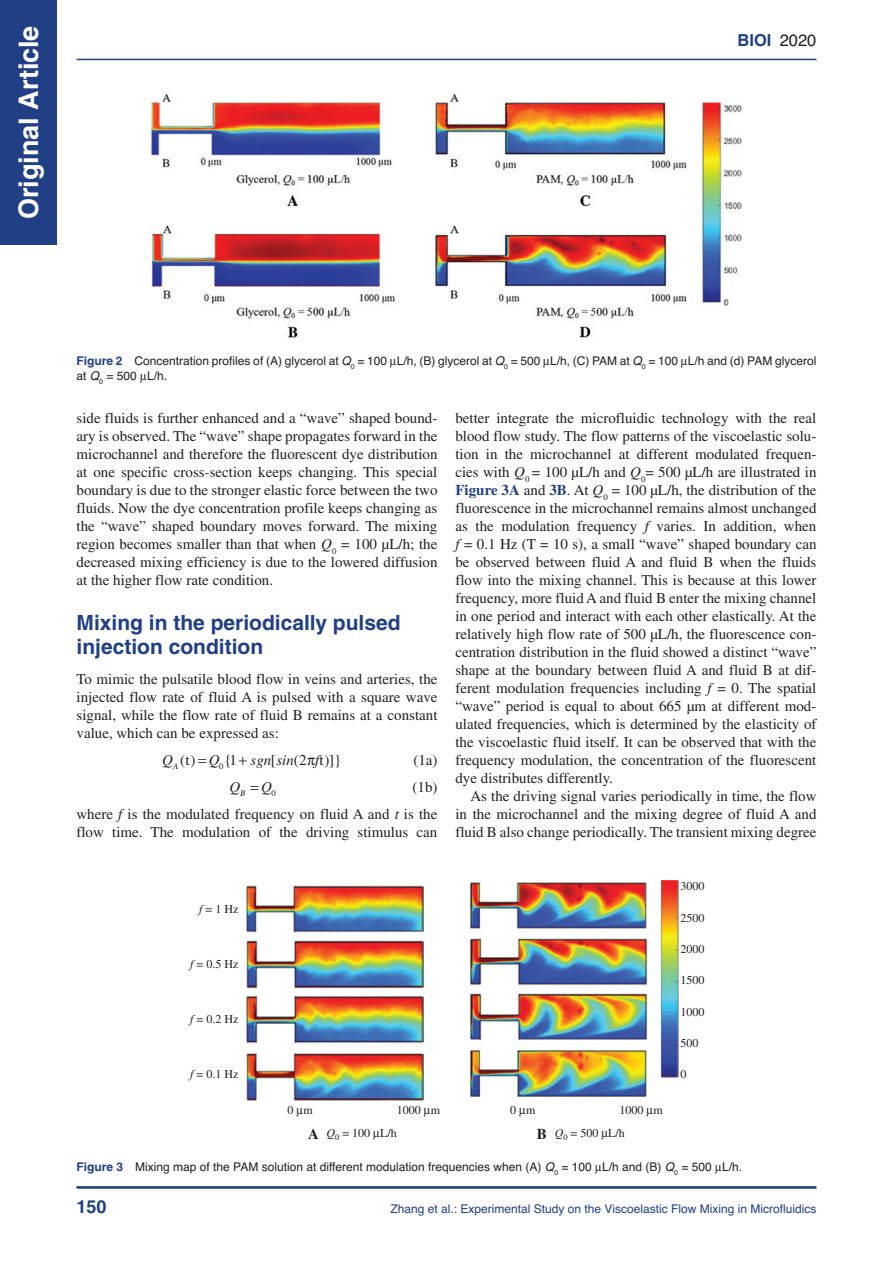
<style>
.page{position:relative;width:893px;height:1263px;background:#fff}
.page>*{position:absolute;margin:0;border:0;box-sizing:border-box;transform-origin:0 0}
.t1{font:700 27px "Helvetica";color:#fff}
.t2{font:700 21px/24px "Helvetica";color:#213f84}
.t3{font:700 18px "Helvetica";color:#213f84}
.t4{font:700 16.5px "Helvetica";color:#213f84}
.t5{font:15px/18px "Times";color:#231f20;text-align:justify}
.t6{font:italic 15px "Times";color:#231f20}
.t7{font:700 15px "Times";color:#231f20}
.t8{font:12px/15px "Helvetica";color:#231f20}
.t9{font:12px "Times";color:#231f20}
.t10{font:12px "Helvetica";color:#213f84}
.t11{font:8.7px "Times";color:#231f20}
.t12{font:italic 8.7px "Times";color:#231f20}
.s1{font-weight:400;color:#231f20}
.s2{font-weight:700;color:#213f84}
.s3{font-style:italic}
.s4{font-style:normal}
.s5{font-weight:700;font-size:15px}
</style>
<div class="page">
<hr style="left:76px;top:1186px;width:740px;height:3px;background:#213f84">
<img style="left:151px;top:93px;width:591px;height:245px">
<img style="left:246px;top:885px;width:177px;height:215px">
<img style="left:470px;top:881px;width:208px;height:215px">
<hr style="left:76px;top:59px;width:740px;height:1px;background:#213f84">
<div style="left:0;top:0;width:57px;height:245px;background:#213f84"></div>
<h1 class="t1" style="left:12px;top:219px;width:195px;rotate:-90deg">Original Article</h1>
<p class="t4" style="left:738px;top:30px;width:80px">BIOI <span class="s1">2020</span></p>
<p class="t8" style="left:76px;top:353px;width:741px"><span class="s2">Figure 2</span> Concentration profiles of (A) glycerol at <span class="s3">Q</span><sub>0</sub> = 100 L/h, (B) glycerol at <span class="s3">Q</span><sub>0</sub> = 500 L/h, (C) PAM at <span class="s3">Q</span><sub>0</sub> = 100 L/h and (d) PAM glycerol at <span class="s3">Q</span><sub>0</sub> = 500 L/h.</p>
<p class="t5" style="left:76px;top:409px;width:363px">side fluids is further enhanced and a “wave” shaped bound&shy;ary is observed. The “wave” shape propagates forward in the microchannel and therefore the fluorescent dye distribution at one specific cross-section keeps changing. This special boundary is due to the stronger elastic force between the two fluids. Now the dye concentration profile keeps changing as the “wave” shaped boundary moves forward. The mixing region becomes smaller than that when <span class="s3">Q</span><sub>0</sub> = 100 μL/h; the decreased mixing efficiency is due to the lowered diffusion at the higher flow rate condition.</p>
<h2 class="t2" style="left:76px;top:610px;width:326px">Mixing in the periodically pulsed injection condition</h2>
<p class="t5" style="left:76px;top:670px;width:363px">To mimic the pulsatile blood flow in veins and arteries, the injected flow rate of fluid A is pulsed with a square wave signal, while the flow rate of fluid B remains at a constant value, which can be expressed as:</p>
<p class="t11" style="left:219px;top:761px;width:6px">0</p>
<p class="t6" style="left:209px;top:751px;width:24px">Q <span class="s4">{</span></p>
<p class="t5" style="left:271px;top:750px;width:72px">[ (2 t)}</p>
<p class="t6" style="left:162px;top:751px;width:12px">Q</p>
<p class="t12" style="left:173px;top:761px;width:7px">A</p>
<p class="t6" style="left:251px;top:751px;width:45px">sgn sin</p>
<p class="t6" style="left:315px;top:751px;width:6px">f</p>
<p class="t5" style="left:413px;top:751px;width:26px">(1a)</p>
<p class="t6" style="left:230px;top:779px;width:12px">Q</p>
<p class="t6" style="left:261px;top:779px;width:12px">Q</p>
<p class="t5" style="left:180px;top:750px;width:17px">(t)</p>
<p class="t5" style="left:329px;top:750px;width:6px">]</p>
<p class="t5" style="left:229px;top:750px;width:9px">1</p>
<p class="t5" style="left:76px;top:773px;width:362px;line-height:27px;text-align:right">(1b)<br>where <span class="s3">f</span> is the modulated frequency on fluid A and <span class="s3">t</span> is the</p>
<p class="t5" style="left:76px;top:823px;width:362px">flow time. The modulation of the driving stimulus can</p>
<p class="t12" style="left:240px;top:788px;width:7px">B</p>
<p class="t11" style="left:272px;top:788px;width:6px">0</p>
<p class="t5" style="left:455px;top:409px;width:363px">better integrate the microfluidic technology with the real blood flow study. The flow patterns of the viscoelastic solu&shy;tion in the microchannel at different modulated frequen&shy;cies with <span class="s3">Q</span><sub>0</sub> = 100 μL/h and <span class="s3">Q</span><sub>0</sub>= 500 μL/h are illustrated in <span class="s2">Figure 3A</span> and <span class="s2">3B</span>. At <span class="s3">Q</span><sub>0</sub> = 100 µL/h, the distribution of the fluorescence in the microchannel remains almost unchanged as the modulation frequency <span class="s3">f</span> varies. In addition, when <span class="s3">f</span> = 0.1 Hz (T = 10 s), a small “wave” shaped boundary can be observed between fluid A and fluid B when the fluids flow into the mixing channel. This is because at this lower frequency, more fluid A and fluid B enter the mixing channel in one period and interact with each other elastically. At the relatively high flow rate of 500 µL/h, the fluorescence con&shy;centration distribution in the fluid showed a distinct “wave” shape at the boundary between fluid A and fluid B at dif&shy;ferent modulation frequencies including <span class="s3">f</span> = 0. The spatial “wave” period is equal to about 665 µm at different mod&shy;ulated frequencies, which is determined by the elasticity of the viscoelastic fluid itself. It can be observed that with the frequency modulation, the concentration of the fluorescent dye distributes differently.</p>
<p class="t5" style="left:455px;top:787px;width:363px;text-indent:15px">As the driving signal varies periodically in time, the flow in the microchannel and the mixing degree of fluid A and fluid B also change periodically. The transient mixing degree</p>
<p class="t9" style="left:199px;top:902px;width:41px"><span class="s3">f</span> = 1 Hz</p>
<p class="t9" style="left:190px;top:957px;width:50px"><span class="s3">f</span> = 0.5 Hz</p>
<p class="t9" style="left:190px;top:1012px;width:50px"><span class="s3">f</span> = 0.2 Hz</p>
<p class="t9" style="left:190px;top:1067px;width:50px"><span class="s3">f</span> = 0.1 Hz</p>
<p class="t9" style="left:680px;top:879px;width:25px">3000</p>
<p class="t9" style="left:680px;top:911px;width:25px">2500</p>
<p class="t9" style="left:680px;top:942px;width:25px">2000</p>
<p class="t9" style="left:680px;top:973px;width:25px">1500</p>
<p class="t9" style="left:680px;top:1005px;width:25px">1000</p>
<p class="t9" style="left:680px;top:1036px;width:19px">500</p>
<p class="t9" style="left:680px;top:1067px;width:7px">0</p>
<p class="t9" style="left:288px;top:1103px;width:27px">0 m</p>
<p class="t7" style="left:308px;top:1125px;width:12px">A</p>
<p class="t9" style="left:397px;top:1103px;width:45px">1000 m</p>
<p class="t9" style="left:510px;top:1103px;width:27px">0 m</p>
<p class="t9" style="left:620px;top:1103px;width:45px">1000 m</p>
<p class="t9" style="left:326px;top:1126px;width:72px"><span class="s3">Q</span><sub>0</sub> = 100 L/h</p>
<p class="t9" style="left:537px;top:1126px;width:90px"><span class="s5">B</span> <span class="s3">Q</span><sub>0</sub> = 500 L/h</p>
<p class="t8" style="left:77px;top:1159px;width:667px"><span class="s2">Figure 3</span> Mixing map of the PAM solution at different modulation frequencies when (A) <span class="s3">Q</span><sub>0</sub> = 100 L/h and (B) <span class="s3">Q</span><sub>0</sub> = 500 L/h.</p>
<p class="t3" style="left:76px;top:1195px;width:32px">150</p>
<p class="t10" style="left:390px;top:1201px;width:427px">Zhang et al.: Experimental Study on the Viscoelastic Flow Mixing in Microfluidics</p>
</div>
